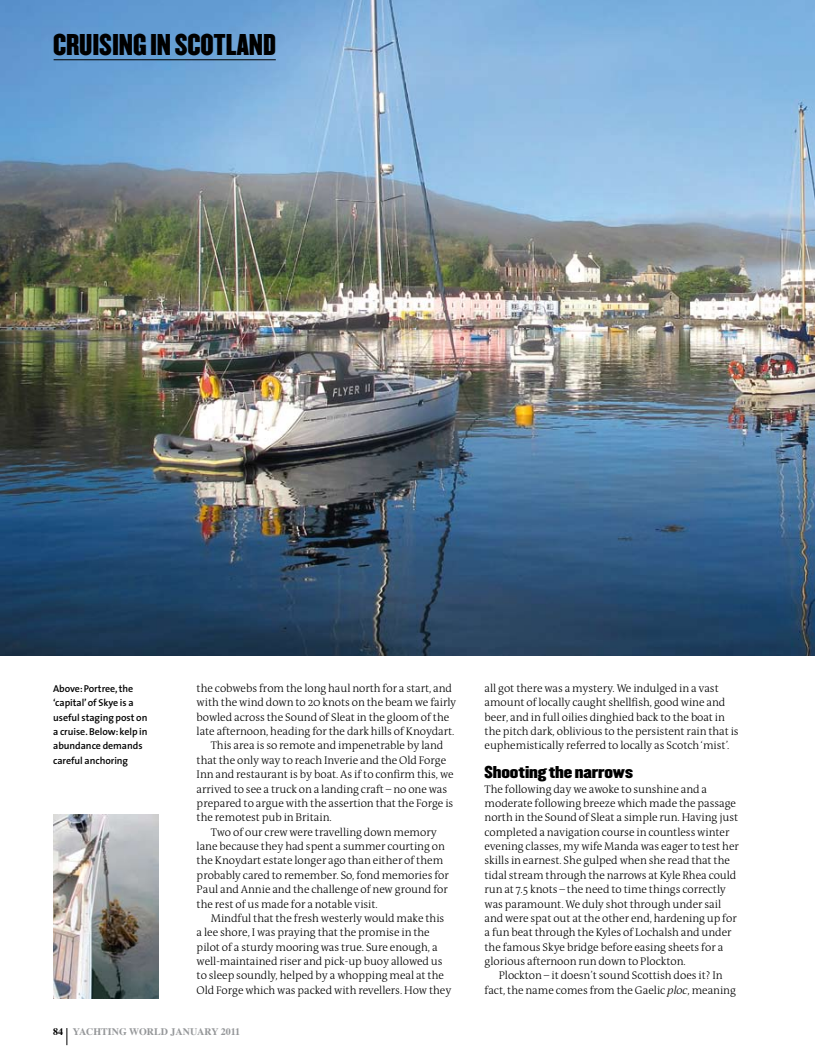
<style>
.page{position:relative;width:815px;height:1063px;background:#fff}
.page>*{position:absolute;margin:0;border:0;box-sizing:border-box;transform-origin:0 0}
.t1{font:26.25px "Champion HTF Welterweight";letter-spacing:-.005em;color:#000}
.t2{font:15px "Champion HTF Middleweight";letter-spacing:-.005em;color:#000}
.t3{font:300 11.25px/14.4px "The Antiqua B3";letter-spacing:-.005em;color:#000}
.t4{font:600 10px/14.4px "The Sans";letter-spacing:-.005em;color:#000}
.t5{font:700 10px "Times";color:#959799}
.s1{color:#000}
.s2{font-family:"The Antiqua B3 i";font-style:italic}
</style>
<div class="page">
<img style="left:0;top:0;width:815px;height:656px">
<img style="left:53px;top:814px;width:105px;height:184px">
<svg style="left:67px;top:1028px;width:1px;height:17px"></svg>
<hr style="left:54px;top:59px;width:222px;height:1px;background:#000">
<h1 class="t1" style="left:53px;top:27px;width:224px">CRUISING IN SCOTLAND</h1>
<p class="t4" style="left:53px;top:681px;width:96px">Above: Portree, the ‘capital’ of Skye is a useful staging post on a cruise. Below: kelp in abundance demands careful anchoring</p>
<p class="t3" style="left:197px;top:681px;width:257px">the cobwebs from the long haul north for a start, and</p>
<p class="t3" style="left:197px;top:696px;width:261px">with the wind down to 20 knots on the beam we fairly</p>
<p class="t3" style="left:197px;top:710px;width:254px">bowled across the Sound of Sleat in the gloom of the</p>
<p class="t3" style="left:197px;top:725px;width:259px">late afternoon, heading for the dark hills of Knoydart.</p>
<p class="t3" style="left:211px;top:739px;width:234px">This area is so remote and impenetrable by land</p>
<p class="t3" style="left:197px;top:753px;width:251px">that the only way to reach Inverie and the Old Forge</p>
<p class="t3" style="left:197px;top:768px;width:258px">Inn and restaurant is by boat. As if to confirm this, we</p>
<p class="t3" style="left:197px;top:782px;width:252px">arrived to see a truck on a landing craft – no one was</p>
<p class="t3" style="left:197px;top:796px;width:258px">prepared to argue with the assertion that the Forge is</p>
<p class="t3" style="left:197px;top:811px;width:137px">the remotest pub in Britain.</p>
<p class="t3" style="left:211px;top:825px;width:228px">Two of our crew were travelling down memory</p>
<p class="t3" style="left:197px;top:840px;width:250px">lane because they had spent a summer courting on</p>
<p class="t3" style="left:197px;top:854px;width:248px">the Knoydart estate longer ago than either of them</p>
<p class="t3" style="left:197px;top:868px;width:254px">probably cared to remember. So, fond memories for</p>
<p class="t3" style="left:197px;top:883px;width:253px">Paul and Annie and the challenge of new ground for</p>
<p class="t3" style="left:197px;top:897px;width:183px">the rest of us made for a notable visit.</p>
<p class="t3" style="left:211px;top:911px;width:235px">Mindful that the fresh westerly would make this</p>
<p class="t3" style="left:197px;top:926px;width:235px">a lee shore, I was praying that the promise in the</p>
<p class="t3" style="left:197px;top:940px;width:242px">pilot of a sturdy mooring was true. Sure enough, a</p>
<p class="t3" style="left:197px;top:955px;width:247px">well-maintained riser and pick-up buoy allowed us</p>
<p class="t3" style="left:197px;top:969px;width:249px">to sleep soundly, helped by a whopping meal at the</p>
<p class="t3" style="left:197px;top:983px;width:256px">Old Forge which was packed with revellers. How they</p>
<p class="t5" style="left:53px;top:1022px;width:153px"><span class="s1">84</span> YACHTING WORLD JANUARY</p>
<p class="t5" style="left:221px;top:1022px;width:21px">2011</p>
<p class="t3" style="left:485px;top:681px;width:256px">all got there was a mystery. We indulged in a vast amount of locally caught shellfish, good wine and beer, and in full oilies dinghied back to the boat in the pitch dark, oblivious to the persistent rain that is euphemistically referred to locally as Scotch ‘mist’.</p>
<h2 class="t2" style="left:485px;top:762px;width:150px">Shooting the narrows</h2>
<p class="t3" style="left:485px;top:782px;width:256px">The following day we awoke to sunshine and a moderate following breeze which made the passage north in the Sound of Sleat a simple run. Having just completed a navigation course in countless winter evening classes, my wife Manda was eager to test her skills in earnest. She gulped when she read that the tidal stream through the narrows at Kyle Rhea could run at 7.5 knots – the need to time things correctly was paramount. We duly shot through under sail and were spat out at the other end, hardening up for a fun beat through the Kyles of Lochalsh and under the famous Skye bridge before easing sheets for a glorious afternoon run down to Plockton.</p>
<p class="t3" style="left:485px;top:969px;width:253px;text-align:center">Plockton – it doesn’t sound Scottish does it? In<br>fact, the name comes from the Gaelic <span class="s2">ploc</span>, meaning</p>
</div>
